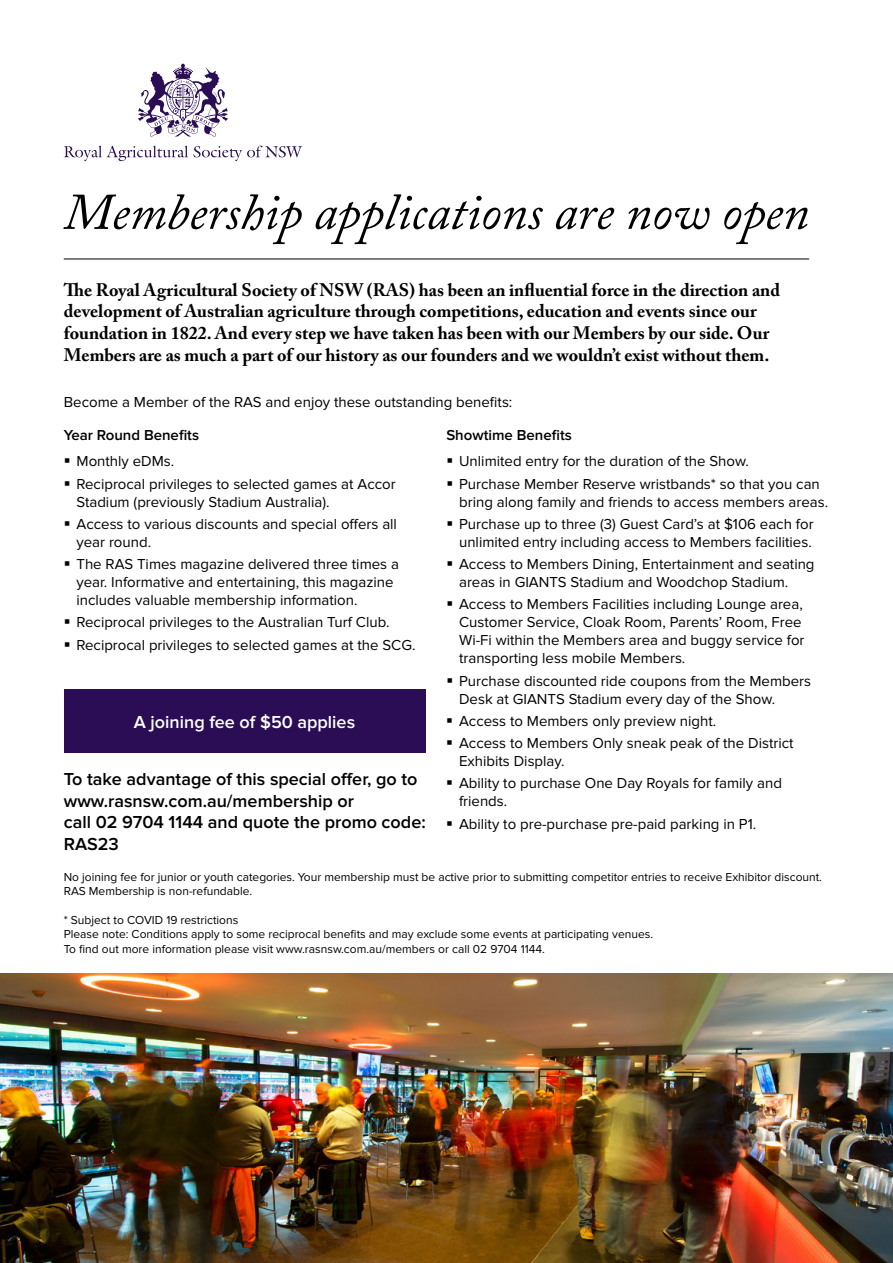
<style>
.page{position:relative;width:893px;height:1263px;background:#fff}
.page>*{position:absolute;margin:0;border:0;box-sizing:border-box;transform-origin:0 0}
.t1{font:italic 51px "Adobe Caslon Pro";color:#000}
.t2{font:700 18px/21.6px "Adobe Caslon Pro";color:#000}
.t3{font:600 18px/21.6px "Proxima Nova";color:#000}
.t4{font:600 18px "Proxima Nova";color:#fff}
.t5{font:15px/22.2px "Proxima Nova";color:#000}
.t6{font:600 15px "Proxima Nova";color:#000}
.t7{font:12px/14.4px "Proxima Nova";color:#000}
</style>
<div class="page">
<hr style="left:64px;top:259px;width:745px;height:1px;background:#000">
<svg style="left:138px;top:64px;width:90px;height:73px"></svg>
<svg style="left:64px;top:146px;width:238px;height:15px"></svg>
<img style="left:0;top:974px;width:893px;height:289px">
<div style="left:64px;top:689px;width:361px;height:64px;background:#2a0d54"></div>
<h1 class="t1" style="left:64px;top:181px;width:747px">Membership applications are now open</h1>
<p class="t2" style="left:64px;top:279px;width:718px">The Royal Agricultural Society of NSW (RAS) has been an influential force in the direction and development of Australian agriculture through competitions, education and events since our foundation in 1822. And every step we have taken has been with our Members by our side. Our Members are as much a part of our history as our founders and we wouldn’t exist without them.</p>
<p class="t5" style="left:64px;top:391px;width:450px">Become a Member of the RAS and enjoy these outstanding benefits:</p>
<p class="t6" style="left:64px;top:426px;width:137px">Year Round Benefits</p>
<p class="t5" style="left:77px;top:450px;width:321px">Monthly eDMs.<br>Reciprocal privileges to selected games at Accor</p>
<p class="t5" style="left:76px;top:491px;width:322px">Stadium (previously Stadium Australia).<br>Access to various discounts and special offers all</p>
<p class="t5" style="left:76px;top:531px;width:324px">year round.<br>The RAS Times magazine delivered three times a</p>
<p class="t5" style="left:76px;top:573px;width:319px;line-height:18px">year. Informative and entertaining, this magazine includes valuable membership information.</p>
<p class="t5" style="left:76px;top:611px;width:341px">Reciprocal privileges to the Australian Turf Club.<br>Reciprocal privileges to selected games at the SCG.</p>
<p class="t6" style="left:446px;top:426px;width:127px">Showtime Benefits</p>
<p class="t5" style="left:459px;top:450px;width:362px">Unlimited entry for the duration of the Show.<br>Purchase Member Reserve wristbands* so that you can</p>
<p class="t5" style="left:459px;top:491px;width:371px">bring along family and friends to access members areas.<br>Purchase up to three (3) Guest Card’s at $106 each for</p>
<p class="t5" style="left:459px;top:531px;width:357px">unlimited entry including access to Members facilities.<br>Access to Members Dining, Entertainment and seating</p>
<p class="t5" style="left:459px;top:571px;width:345px">areas in GIANTS Stadium and Woodchop Stadium.<br>Access to Members Facilities including Lounge area,</p>
<p class="t5" style="left:459px;top:613px;width:347px;line-height:18px">Customer Service, Cloak Room, Parents’ Room, Free<br>Wi-Fi within the Members area and buggy service for transporting less mobile Members.</p>
<p class="t5" style="left:459px;top:672px;width:354px;line-height:18px">Purchase discounted ride coupons from the Members<br>Desk at GIANTS Stadium every day of the Show.</p>
<p class="t5" style="left:459px;top:710px;width:336px">Access to Members only preview night.<br>Access to Members Only sneak peak of the District</p>
<p class="t5" style="left:459px;top:750px;width:324px">Exhibits Display.<br>Ability to purchase One Day Royals for family and</p>
<p class="t5" style="left:459px;top:790px;width:299px">friends.<br>Ability to pre-purchase pre-paid parking in P1.</p>
<p class="t4" style="left:134px;top:711px;width:223px">A joining fee of $50 applies</p>
<p class="t3" style="left:64px;top:768px;width:363px">To take advantage of this special offer, go to www.rasnsw.com.au/membership or<br>call 02 9704 1144 and quote the promo code:<br>RAS23</p>
<p class="t7" style="left:64px;top:869px;width:760px">No joining fee for junior or youth categories. Your membership must be active prior to submitting competitor entries to receive Exhibitor discount.<br>RAS Membership is non-refundable.</p>
<p class="t7" style="left:64px;top:913px;width:591px">* Subject to COVID 19 restrictions<br>Please note: Conditions apply to some reciprocal benefits and may exclude some events at participating venues.<br>To find out more information please visit www.rasnsw.com.au/members or call 02 9704 1144.</p>
</div>
